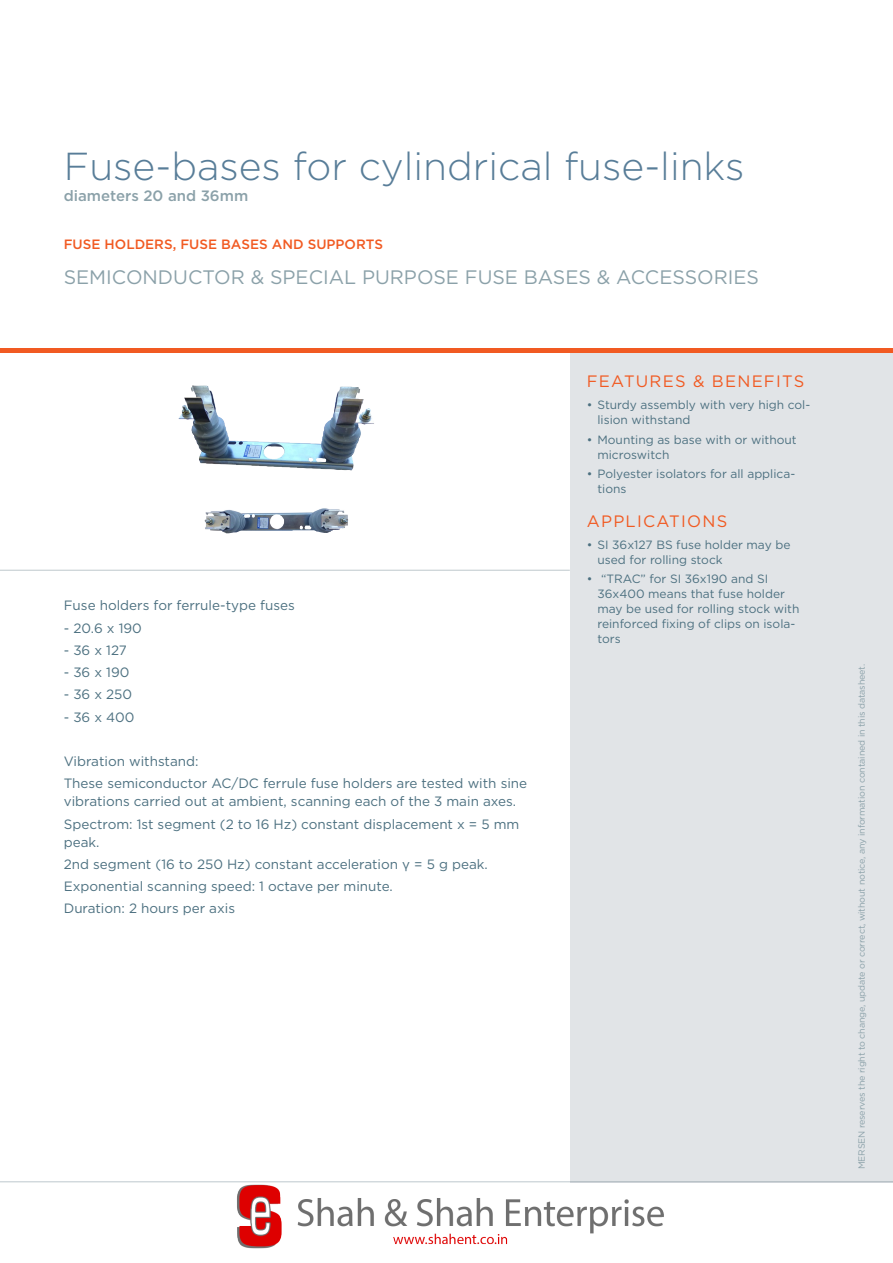
<style>
.page{position:relative;width:893px;height:1263px;background:#fff}
.page>*{position:absolute;margin:0;border:0;box-sizing:border-box;transform-origin:0 0}
.t1{font:300 39px "Gotham";color:#587d98}
.t2{font:19.5px "Gotham";color:#8ba1a9}
.t3{font:16.5px "Gotham";letter-spacing:.075em;color:#f15a22}
.t4{font:500 15px "Gotham";color:#8ba1a9}
.t5{font:13.5px/22.2px "Gotham";color:#4c7080}
.t6{font:500 13.5px "Gotham";color:#f15a22}
.t7{font:12px/15px "Gotham";color:#4c7080}
.t8{font:9px "Gotham";letter-spacing:-.015em;color:#8ba1a9}
</style>
<div class="page">
<hr style="left:0;top:1181px;width:893px;height:1px;background:#bec8cd">
<div style="left:570px;top:353px;width:323px;height:829px;background:#e1e4e7"></div>
<hr style="left:0;top:349px;width:893px;height:4px;background:#f15a22">
<hr style="left:0;top:570px;width:570px;height:1px;background:#bec8cd">
<img style="left:178px;top:388px;width:196px;height:82px">
<img style="left:229px;top:1181px;width:444px;height:68px">
<h1 class="t1" style="left:64px;top:142px;width:682px">Fuse-bases for cylindrical fuse-links</h1>
<p class="t4" style="left:64px;top:186px;width:186px">diameters 20 and 36mm</p>
<p class="t6" style="left:64px;top:235px;width:321px">FUSE HOLDERS, FUSE BASES AND SUPPORTS</p>
<h2 class="t2" style="left:64px;top:264px;width:697px">SEMICONDUCTOR &amp; SPECIAL PURPOSE FUSE BASES &amp; ACCESSORIES</h2>
<p class="t5" style="left:64px;top:594px;width:233px">Fuse holders for ferrule-type fuses</p>
<p class="t5" style="left:64px;top:616px;width:80px">- 20.6 x 190</p>
<p class="t5" style="left:64px;top:639px;width:65px">- 36 x 127</p>
<p class="t5" style="left:64px;top:661px;width:67px">- 36 x 190</p>
<p class="t5" style="left:64px;top:683px;width:70px">- 36 x 250</p>
<p class="t5" style="left:64px;top:705px;width:72px">- 36 x 400</p>
<p class="t5" style="left:64px;top:750px;width:465px">Vibration withstand:<br>These semiconductor AC/DC ferrule fuse holders are tested with sine</p>
<p class="t5" style="left:64px;top:790px;width:457px">vibrations carried out at ambient, scanning each of the 3 main axes.<br>Spectrom: 1st segment (2 to 16 Hz) constant displacement x = 5 mm</p>
<p class="t5" style="left:64px;top:830px;width:426px">peak.<br>2nd segment (16 to 250 Hz) constant acceleration γ = 5 g peak.<br>Exponential scanning speed: 1 octave per minute.<br>Duration: 2 hours per axis</p>
<p class="t3" style="left:587px;top:371px;width:219px">FEATURES &amp; BENEFITS</p>
<p class="t7" style="left:597px;top:397px;width:214px;text-indent:-11px">• Sturdy assembly with very high col&shy;lision withstand</p>
<p class="t7" style="left:597px;top:432px;width:201px;text-indent:-11px">• Mounting as base with or without microswitch</p>
<p class="t7" style="left:597px;top:466px;width:199px;text-indent:-11px">• Polyester isolators for all applica&shy;tions</p>
<p class="t3" style="left:587px;top:511px;width:142px">APPLICATIONS</p>
<p class="t7" style="left:597px;top:537px;width:194px;text-indent:-11px">• SI 36x127 BS fuse holder may be used for rolling stock</p>
<p class="t7" style="left:597px;top:571px;width:204px;text-indent:-11px">• “TRAC” for SI 36x190 and SI<br>36x400 means that fuse holder may be used for rolling stock with reinforced fixing of clips on isola&shy;tors</p>
<p class="t8" style="left:856px;top:1169px;width:507px;rotate:-90deg">MERSEN reserves the right to change, update or correct, without notice, any information contained in this datasheet.</p>
</div>
